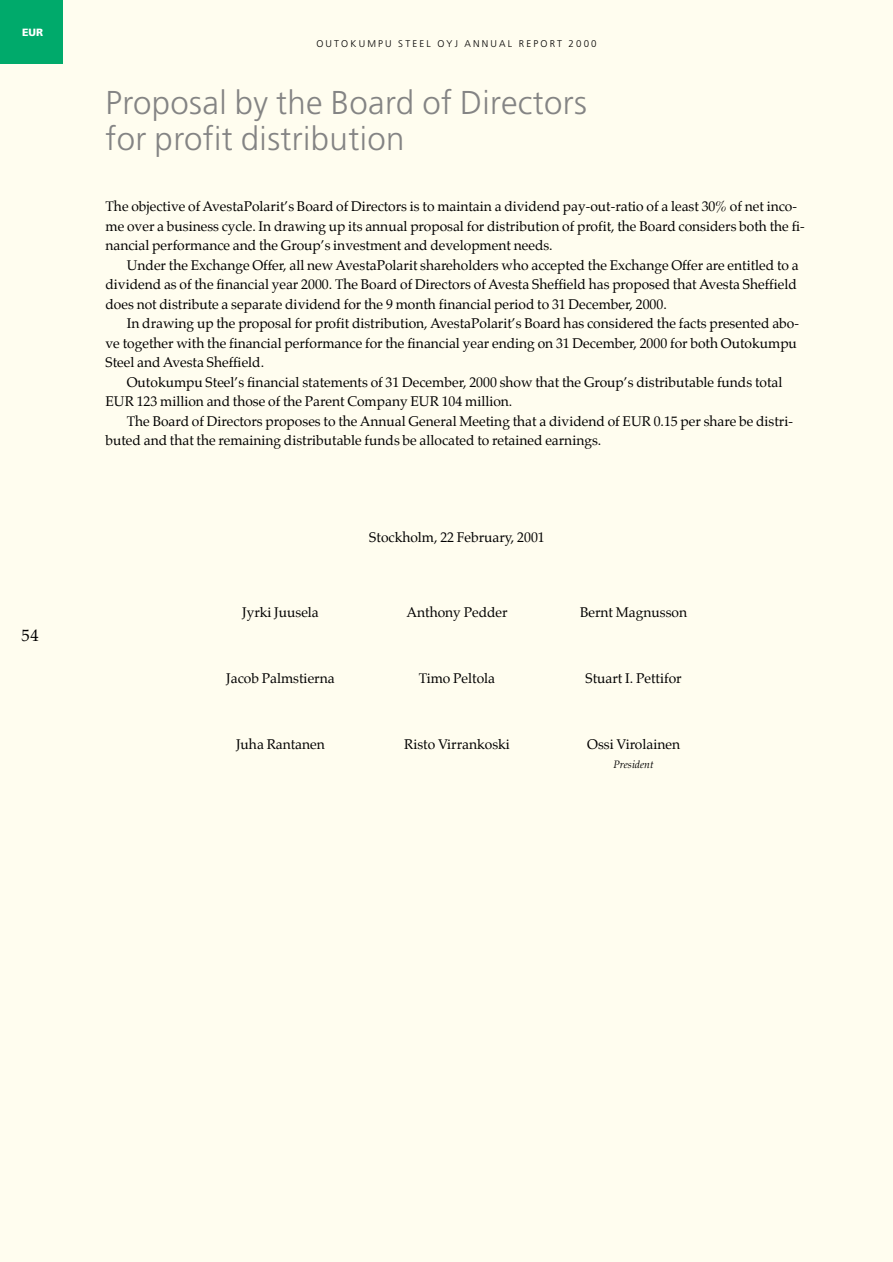
<style>
.page{position:relative;width:893px;height:1262px;background:#fff}
.page>*{position:absolute;margin:0;border:0;box-sizing:border-box;transform-origin:0 0}
.t1{font:300 33px/36px "Frutiger";letter-spacing:.01em;color:#848484}
.t2{font:16.5px "Palatino";color:#000}
.t3{font:13.8px/19.5px "Palatino";color:#000}
.t4{font:italic 10.5px "Palatino";color:#000}
.t5{font:900 10.5px "Frutiger";color:#fff}
.t6{font:300 9.75px "Frutiger";letter-spacing:.225em;color:#000}
</style>
<div class="page">
<div style="left:0;top:0;width:892px;height:1261px;background:#fffdef"></div>
<div style="left:0;top:0;width:63px;height:64px;background:#00aa6b"></div>
<p class="t5" style="left:22px;top:28px;width:23px">EUR</p>
<p class="t2" style="left:21px;top:627px;width:19px">54</p>
<p class="t6" style="left:316px;top:40px;width:282px">OUTOKUMPU STEEL OYJ ANNUAL REPORT 2000</p>
<h1 class="t1" style="left:105px;top:87px;width:483px">Proposal by the Board of Directors for profit distribution</h1>
<p class="t3" style="left:105px;top:198px;width:700px">The objective of AvestaPolarit’s Board of Directors is to maintain a dividend pay-out-ratio of a least 30% of net inco&shy;me over a business cycle. In drawing up its annual proposal for distribution of profit, the Board considers both the fi&shy;nancial performance and the Group’s investment and development needs.</p>
<p class="t3" style="left:105px;top:256px;width:694px;text-indent:21px">Under the Exchange Offer, all new AvestaPolarit shareholders who accepted the Exchange Offer are entitled to a dividend as of the financial year 2000. The Board of Directors of Avesta Sheffield has proposed that Avesta Sheffield does not distribute a separate dividend for the 9 month financial period to 31 December, 2000.</p>
<p class="t3" style="left:105px;top:315px;width:695px;text-indent:21px">In drawing up the proposal for profit distribution, AvestaPolarit’s Board has considered the facts presented abo&shy;ve together with the financial performance for the financial year ending on 31 December, 2000 for both Outokumpu<br>Steel and Avesta Sheffield.</p>
<p class="t3" style="left:105px;top:373px;width:678px;text-indent:21px">Outokumpu Steel’s financial statements of 31 December, 2000 show that the Group’s distributable funds total<br>EUR 123 million and those of the Parent Company EUR 104 million.</p>
<p class="t3" style="left:105px;top:412px;width:689px;text-indent:21px">The Board of Directors proposes to the Annual General Meeting that a dividend of EUR 0.15 per share be distri&shy;buted and that the remaining distributable funds be allocated to retained earnings.</p>
<p class="t3" style="left:369px;top:528px;width:177px">Stockholm, 22 February, 2001</p>
<p class="t3" style="left:242px;top:603px;width:78px">Jyrki Juusela</p>
<p class="t3" style="left:406px;top:603px;width:103px">Anthony Pedder</p>
<p class="t3" style="left:580px;top:603px;width:108px">Bernt Magnusson</p>
<p class="t3" style="left:226px;top:669px;width:110px">Jacob Palmstierna</p>
<p class="t3" style="left:419px;top:669px;width:78px">Timo Peltola</p>
<p class="t3" style="left:585px;top:669px;width:98px">Stuart I. Pettifor</p>
<p class="t3" style="left:236px;top:735px;width:90px">Juha Rantanen</p>
<p class="t3" style="left:404px;top:735px;width:107px">Risto Virrankoski</p>
<p class="t3" style="left:587px;top:735px;width:94px">Ossi Virolainen</p>
<p class="t4" style="left:613px;top:759px;width:42px">President</p>
</div>
